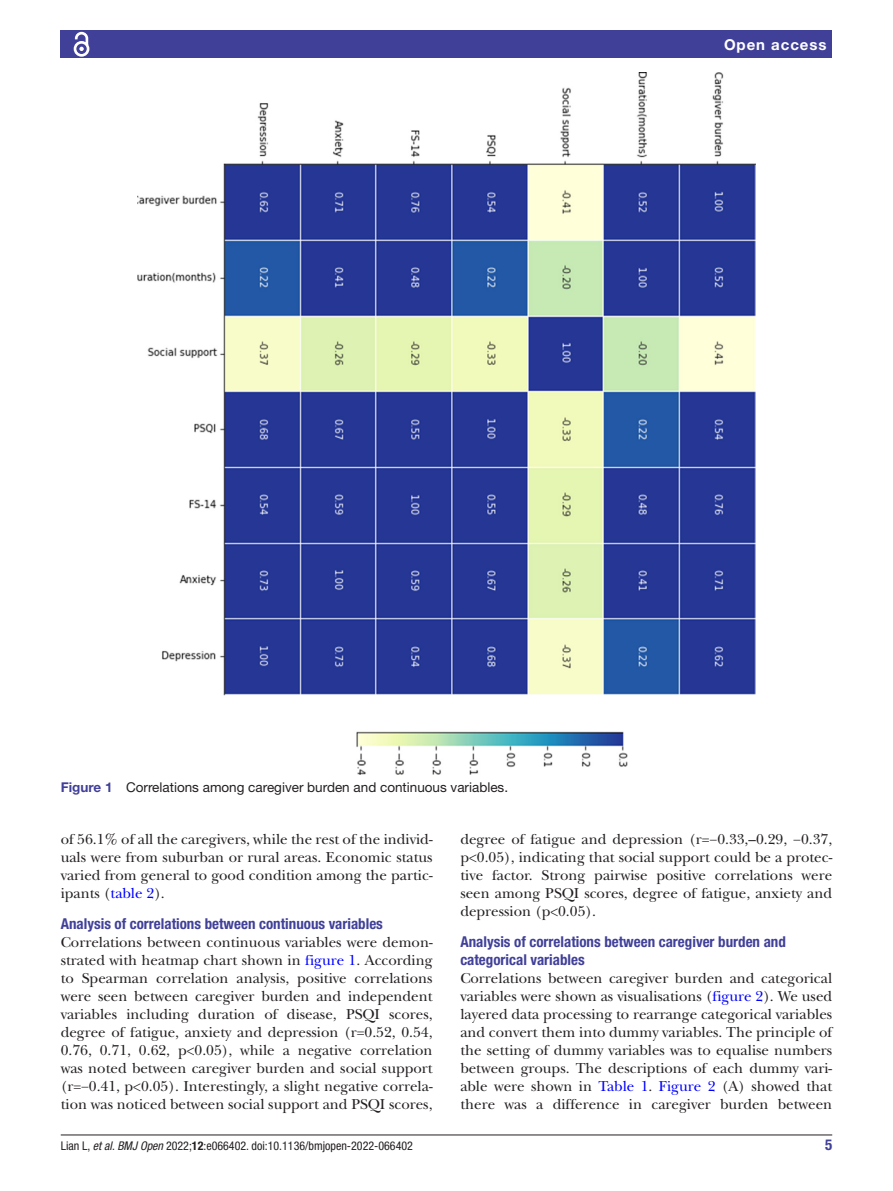
<style>
.page{position:relative;width:893px;height:1191px;background:#fff}
.page>*{position:absolute;margin:0;border:0;box-sizing:border-box;transform-origin:0 0}
.t1{font:15px/18px "New Baskerville";color:#231f20;text-align:justify}
.t2{font:700 condensed 15px/18px "Helvetica Neue LT Std";color:#414099}
.t3{font:700 15px "Helvetica Neue LT Std";letter-spacing:.065em;color:#fff}
.t4{font:13.5px "Helvetica Neue LT Std";color:#231f20}
.t5{font:condensed 12px "Helvetica Neue LT Std";color:#231f20}
.s1{font-weight:700;color:#414099}
.s2{color:#00f}
.s3{font-style:italic}
.s4{font-weight:700}
</style>
<div class="page">
<hr style="left:61px;top:1134px;width:771px;height:1px;background:#231f20">
<div style="left:61px;top:31px;width:771px;height:27px;background:#414099"></div>
<svg style="left:73px;top:31px;width:17px;height:26px"></svg>
<img style="left:138px;top:73px;width:617px;height:701px">
<p class="t3" style="left:724px;top:35px;width:104px">Open access</p>
<p class="t4" style="left:61px;top:779px;width:449px"><span class="s1">Figure 1</span> Correlations among caregiver burden and continuous variables.</p>
<p class="t1" style="left:61px;top:830px;width:373px">of 56.1% of all the caregivers, while the rest of the individ&shy;uals were from suburban or rural areas. Economic status varied from general to good condition among the partic&shy;ipants (<span class="s2">table 2</span>).</p>
<p class="t2" style="left:61px;top:914px;width:324px">Analysis of correlations between continuous variables</p>
<p class="t1" style="left:61px;top:933px;width:373px">Correlations between continuous variables were demon&shy;strated with heatmap chart shown in <span class="s2">figure 1</span>. According to Spearman correlation analysis, positive correlations were seen between caregiver burden and independent variables including duration of disease, PSQI scores, degree of fatigue, anxiety and depression (r=0.52, 0.54, 0.76, 0.71, 0.62, p&lt;0.05), while a negative correlation was noted between caregiver burden and social support (r=−0.41, p&lt;0.05). Interestingly, a slight negative correla&shy;tion was noticed between social support and PSQI scores,</p>
<p class="t1" style="left:460px;top:830px;width:373px">degree of fatigue and depression (r=−0.33,–0.29, −0.37, p&lt;0.05), indicating that social support could be a protec&shy;tive factor. Strong pairwise positive correlations were seen among PSQI scores, degree of fatigue, anxiety and depression (p&lt;0.05).</p>
<p class="t2" style="left:460px;top:932px;width:327px">Analysis of correlations between caregiver burden and categorical variables</p>
<p class="t1" style="left:460px;top:969px;width:373px">Correlations between caregiver burden and categorical variables were shown as visualisations (<span class="s2">figure 2</span>). We used layered data processing to rearrange categorical variables and convert them into dummy variables. The principle of the setting of dummy variables was to equalise numbers between groups. The descriptions of each dummy vari&shy;able were shown in <span class="s2">Table 1</span>. <span class="s2">Figure 2</span> (A) showed that there was a difference in caregiver burden between</p>
<p class="t5" style="left:61px;top:1138px;width:354px">Lian L, <span class="s3">et al</span>. <span class="s3">BMJ Open</span> 2022;<span class="s4">12</span>:e066402. doi:10.1136/bmjopen-2022-066402</p>
<p class="t2" style="left:825px;top:1135px;width:9px">5</p>
</div>
